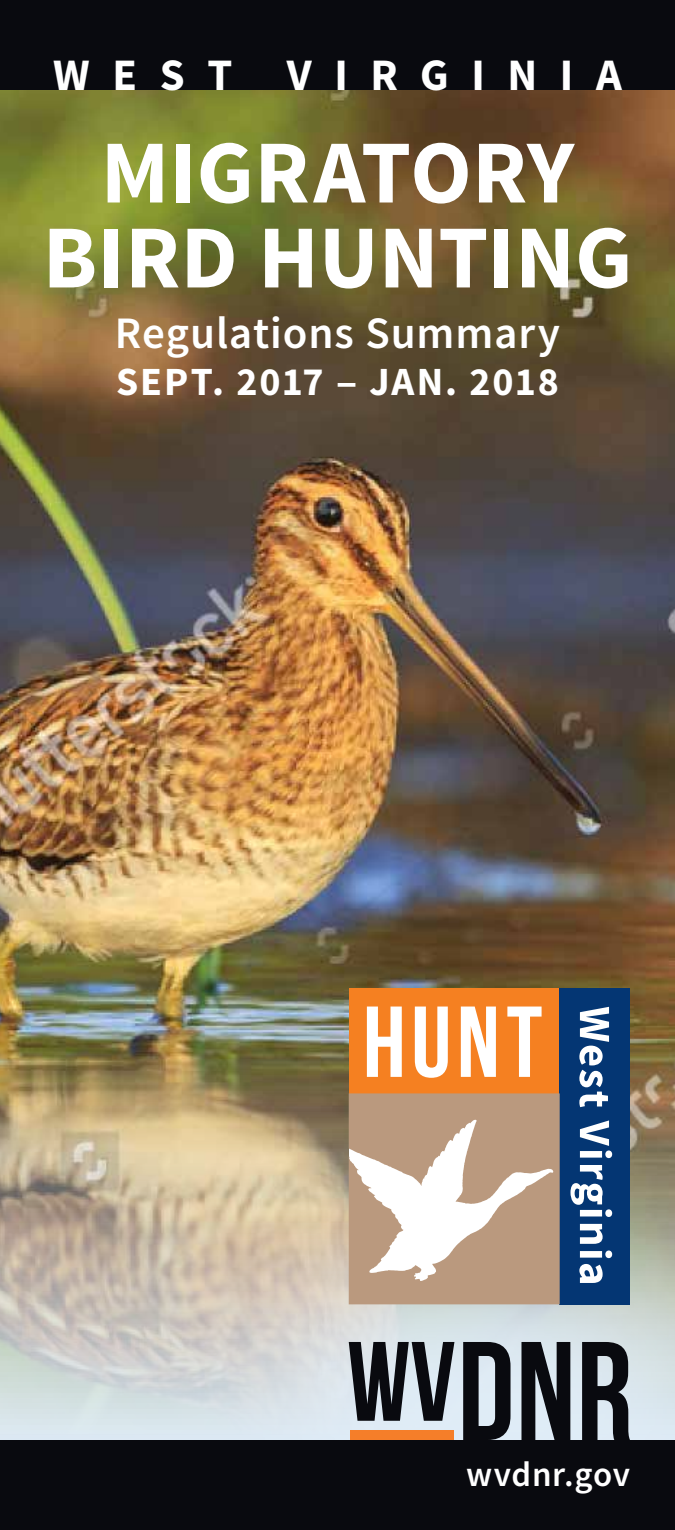
<style>
.page{position:relative;width:675px;height:1530px;background:#fff}
.page>*{position:absolute;margin:0;border:0;box-sizing:border-box;transform-origin:0 0}
.t1{font:700 90px/85px "Source Sans Pro";color:#fff;text-align:center}
.t2{font:600 45px "Source Sans Pro";letter-spacing:.02em;color:#fff}
.t3{font:700 45px "Source Sans Pro";letter-spacing:.5em;color:#fff}
.t4{font:700 40px "Source Sans Pro";letter-spacing:.045em;color:#fff}
.t5{font:600 35px "Source Sans Pro";letter-spacing:.015em;color:#fff}
</style>
<div class="page">
<img style="left:0;top:90px;width:675px;height:1350px">
<svg style="left:182px;top:1171px;width:493px;height:269px"></svg>
<svg style="left:349px;top:1342px;width:105px;height:79px"></svg>
<svg style="left:463px;top:1342px;width:48px;height:98px"></svg>
<svg style="left:522px;top:1342px;width:48px;height:98px"></svg>
<svg style="left:582px;top:1342px;width:48px;height:98px"></svg>
<div style="left:350px;top:1431px;width:103px;height:9px;background:#f57e29"></div>
<div style="left:0;top:0;width:675px;height:90px;background:#090a0f"></div>
<div style="left:0;top:1440px;width:675px;height:90px;background:#090a0f"></div>
<div style="left:349px;top:988px;width:211px;height:105px;background:#f58021"></div>
<svg style="left:367px;top:1007px;width:35px;height:70px"></svg>
<svg style="left:415px;top:1007px;width:33px;height:71px"></svg>
<svg style="left:461px;top:1007px;width:35px;height:70px"></svg>
<svg style="left:507px;top:1007px;width:35px;height:70px"></svg>
<div style="left:560px;top:988px;width:70px;height:316px;background:#043673"></div>
<svg style="left:579px;top:1007px;width:30px;height:100px"></svg>
<svg style="left:580px;top:1120px;width:29px;height:26px"></svg>
<div style="left:605px;top:1151px;width:7px;height:7px;background:#fff;border-radius:50%"></div>
<div style="left:580px;top:1151px;width:22px;height:7px;background:#fff"></div>
<svg style="left:571px;top:1165px;width:32px;height:40px"></svg>
<div style="left:605px;top:1209px;width:7px;height:8px;background:#fff;border-radius:50%"></div>
<div style="left:580px;top:1210px;width:22px;height:6px;background:#fff"></div>
<svg style="left:580px;top:1224px;width:23px;height:20px"></svg>
<div style="left:605px;top:1251px;width:7px;height:7px;background:#fff;border-radius:50%"></div>
<div style="left:580px;top:1251px;width:22px;height:7px;background:#fff"></div>
<svg style="left:579px;top:1264px;width:24px;height:19px"></svg>
<svg style="left:349px;top:1093px;width:211px;height:211px;fill:#ba997e"></svg>
<p class="t3" style="left:53px;top:46px;width:570px">WEST VIRGINIA</p>
<p class="t1" style="left:43px;top:133px;width:591px">MIGRATORY<br>BIRD HUNTING</p>
<p class="t2" style="left:115px;top:304px;width:447px">Regulations Summary</p>
<p class="t4" style="left:116px;top:356px;width:444px">SEPT. 2017 ‒ JAN. 2018</p>
<p class="t5" style="left:466px;top:1453px;width:165px">wvdnr.gov</p>
</div>
